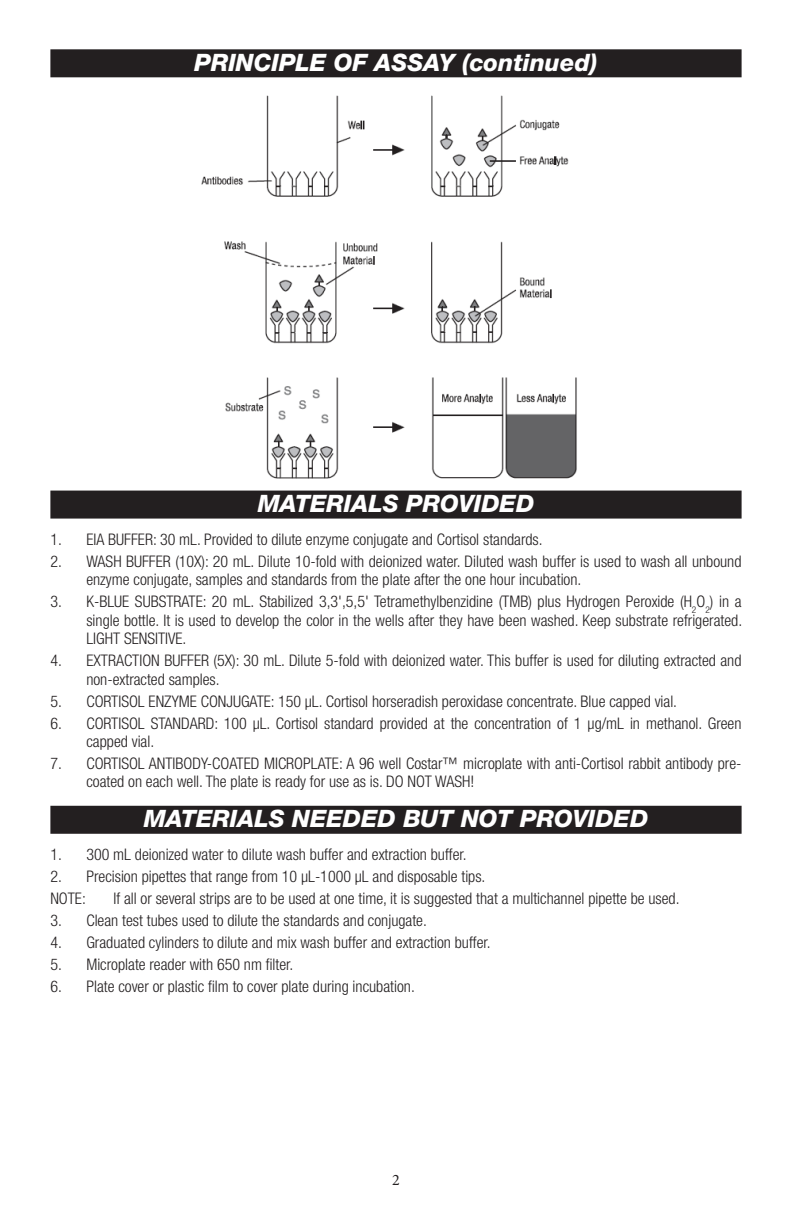
<style>
.page{position:relative;width:792px;height:1224px;background:#fff}
.page>*{position:absolute;margin:0;border:0;box-sizing:border-box;transform-origin:0 0}
.Headings{font:italic 800 24px "Helvetica Neue";color:#fff}
.Number_Bullet_List{font:300 condensed 16px/18.4px "Helvetica Neue";color:#231f20}
.Body{font:16px "Minion Pro";color:#231f20}
</style>
<div class="page">
<div style="left:50px;top:491px;width:692px;height:28px;background:#231f20"></div>
<div style="left:50px;top:806px;width:692px;height:28px;background:#231f20"></div>
<div style="left:50px;top:49px;width:692px;height:28px;background:#231f20"></div>
<img style="left:201px;top:95px;width:376px;height:384px">
<p class="Headings" style="left:195px;top:48px;width:404px">PRINCIPLE OF ASSAY (continued)</p>
<p class="Headings" style="left:258px;top:489px;width:278px">MATERIALS PROVIDED</p>
<p class="Number_Bullet_List" style="left:50px;top:530px;width:494px">1. EIA BUFFER: 30 mL. Provided to dilute enzyme conjugate and Cortisol standards.</p>
<p class="Number_Bullet_List" style="left:86px;top:552px;width:657px;text-indent:-36px">2. WASH BUFFER (10X): 20 mL. Dilute 10-fold with deionized water. Diluted wash buffer is used to wash all unbound enzyme conjugate, samples and standards from the plate after the one hour incubation.</p>
<p class="Number_Bullet_List" style="left:86px;top:592px;width:657px;text-align:justify;text-indent:-36px">3. K-BLUE SUBSTRATE: 20 mL. Stabilized 3,3',5,5' Tetramethylbenzidine (TMB) plus Hydrogen Peroxide (H<sub>2</sub>O<sub>2</sub>) in a single bottle. It is used to develop the color in the wells after they have been washed. Keep substrate refrigerated.<br>LIGHT SENSITIVE.</p>
<p class="Number_Bullet_List" style="left:86px;top:651px;width:657px;text-indent:-36px">4. EXTRACTION BUFFER (5X): 30 mL. Dilute 5-fold with deionized water. This buffer is used for diluting extracted and non-extracted samples.</p>
<p class="Number_Bullet_List" style="left:50px;top:692px;width:628px">5. CORTISOL ENZYME CONJUGATE: 150 µL. Cortisol horseradish peroxidase concentrate. Blue capped vial.</p>
<p class="Number_Bullet_List" style="left:86px;top:714px;width:657px;text-indent:-36px">6. CORTISOL STANDARD: 100 µL. Cortisol standard provided at the concentration of 1 µg/mL in methanol. Green capped vial.</p>
<p class="Number_Bullet_List" style="left:86px;top:754px;width:657px;text-indent:-36px">7. CORTISOL ANTIBODY-COATED MICROPLATE: A 96 well Costar™ microplate with anti-Cortisol rabbit antibody pre&shy;coated on each well. The plate is ready for use as is. DO NOT WASH!</p>
<p class="Headings" style="left:144px;top:805px;width:506px">MATERIALS NEEDED BUT NOT PROVIDED</p>
<p class="Number_Bullet_List" style="left:50px;top:845px;width:418px">1. 300 mL deionized water to dilute wash buffer and extraction buffer.</p>
<p class="Number_Bullet_List" style="left:50px;top:867px;width:437px">2. Precision pipettes that range from 10 µL-1000 µL and disposable tips.</p>
<p class="Number_Bullet_List" style="left:50px;top:889px;width:37px">NOTE:</p>
<p class="Number_Bullet_List" style="left:113px;top:889px;width:568px">If all or several strips are to be used at one time, it is suggested that a multichannel pipette be used.</p>
<p class="Number_Bullet_List" style="left:50px;top:911px;width:378px">3. Clean test tubes used to dilute the standards and conjugate.</p>
<p class="Number_Bullet_List" style="left:50px;top:933px;width:442px">4. Graduated cylinders to dilute and mix wash buffer and extraction buffer.</p>
<p class="Number_Bullet_List" style="left:50px;top:955px;width:244px">5. Microplate reader with 650 nm filter.</p>
<p class="Number_Bullet_List" style="left:50px;top:977px;width:366px">6. Plate cover or plastic film to cover plate during incubation.</p>
<p class="Body" style="left:392px;top:1169px;width:9px">2</p>
</div>
